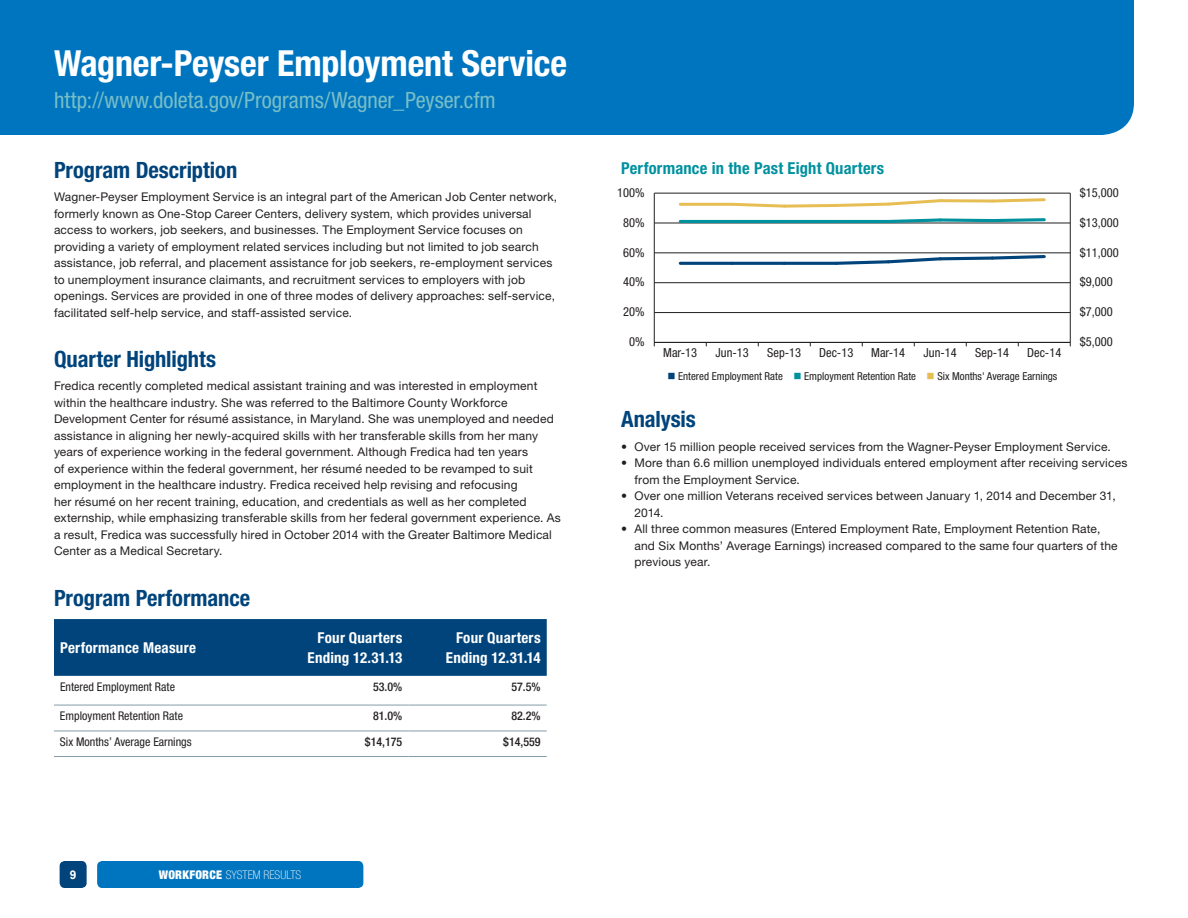
<style>
.page{position:relative;width:1188px;height:918px;background:#fff}
.page>*{position:absolute;margin:0;border:0;box-sizing:border-box;transform-origin:0 0}
.t1{font:700 condensed 36px "Helvetica Neue LT Pro";letter-spacing:-.005em;color:#fff}
.t2{font:700 condensed 22.5px "Helvetica Neue LT Pro";letter-spacing:-.005em;color:#00447b}
.t3{font:condensed 22.5px "Helvetica Neue LT Pro";letter-spacing:-.005em;color:#77bec7}
.t4{font:700 condensed 16.5px "Helvetica Neue LT Pro";letter-spacing:.015em;color:#00919f}
.Tbl_Hdr_R{font:700 condensed 15px "Helvetica Neue LT Pro";letter-spacing:.015em;color:#fff}
.Tbl_Hdr{font:700 condensed 15px "Helvetica Neue LT Pro";letter-spacing:.015em;color:#fff}
.t5{font:condensed 12.45px "Helvetica Neue LT Pro";color:#231f20}
.t6{font:12px/16.5px "Helvetica Neue LT Pro";letter-spacing:.015em;color:#231f20}
.Tbl_Body{font:condensed 12px "Helvetica Neue LT Pro";color:#231f20}
.Tbl_Body_R{font:500 condensed 12px "Helvetica Neue LT Pro";color:#231f20}
.t7{font:100 condensed 12px "Helvetica Neue LT Pro";color:#fff}
.t8{font:700 12px "Arial";color:#fff}
.t9{font:condensed 10.95px "Helvetica Neue LT Pro";color:#231f20}
.s1{font-weight:900}
.s2{color:#00447b}
.s3{color:#00919f}
.s4{color:#e7be53}
</style>
<div class="page">
<div style="left:0;top:0;width:1134px;height:135px;background:#0075bf"></div>
<div style="left:54px;top:619px;width:493px;height:57px;background:#00447b"></div>
<hr style="left:54px;top:705px;width:216px;height:1px;background:#839ca9">
<hr style="left:270px;top:705px;width:138px;height:1px;background:#839ca9">
<hr style="left:408px;top:705px;width:139px;height:1px;background:#839ca9">
<hr style="left:54px;top:731px;width:216px;height:1px;background:#839ca9">
<hr style="left:270px;top:731px;width:138px;height:1px;background:#839ca9">
<hr style="left:408px;top:731px;width:139px;height:1px;background:#839ca9">
<hr style="left:54px;top:756px;width:216px;height:1px;background:#839ca9">
<hr style="left:270px;top:756px;width:138px;height:1px;background:#839ca9">
<hr style="left:408px;top:756px;width:139px;height:1px;background:#839ca9">
<hr style="left:654px;top:193px;width:1px;height:149px;background:#231f20">
<hr style="left:654px;top:342px;width:416px;height:1px;background:#231f20">
<hr style="left:654px;top:312px;width:416px;height:1px;background:#231f20">
<hr style="left:654px;top:282px;width:416px;height:1px;background:#231f20">
<hr style="left:654px;top:253px;width:416px;height:1px;background:#231f20">
<hr style="left:654px;top:223px;width:416px;height:1px;background:#231f20">
<hr style="left:654px;top:193px;width:416px;height:1px;background:#231f20">
<hr style="left:680px;top:220px;width:52px;height:3px;background:#00919f">
<hr style="left:732px;top:220px;width:52px;height:3px;background:#00919f">
<hr style="left:784px;top:220px;width:52px;height:3px;background:#00919f">
<hr style="left:836px;top:220px;width:52px;height:3px;background:#00919f">
<svg style="left:885px;top:218px;width:162px;height:6px"></svg>
<hr style="left:680px;top:262px;width:52px;height:3px;background:#00447b">
<hr style="left:732px;top:262px;width:52px;height:3px;background:#00447b">
<hr style="left:784px;top:262px;width:52px;height:3px;background:#00447b">
<svg style="left:833px;top:253px;width:214px;height:12px"></svg>
<hr style="left:1070px;top:193px;width:1px;height:149px;background:#231f20">
<hr style="left:680px;top:203px;width:52px;height:3px;background:#e7be53">
<svg style="left:729px;top:199px;width:211px;height:9px"></svg>
<svg style="left:940px;top:199px;width:49px;height:4px"></svg>
<svg style="left:989px;top:198px;width:57px;height:5px"></svg>
<div style="left:97px;top:861px;width:266px;height:27px;background:#0075bf;border-radius:5px"></div>
<div style="left:60px;top:861px;width:27px;height:27px;background:#00447b;border-radius:5px"></div>
<h2 class="t1" style="left:54px;top:41px;width:515px">Wagner-Peyser Employment Service</h2>
<p class="t3" style="left:54px;top:87px;width:443px">http://www.doleta.gov/Programs/Wagner_Peyser.cfm</p>
<h3 class="t2" style="left:54px;top:156px;width:185px">Program Description</h3>
<p class="t6" style="left:54px;top:189px;width:505px">Wagner-Peyser Employment Service is an integral part of the American Job Center network, formerly known as One-Stop Career Centers, delivery system, which provides universal access to workers, job seekers, and businesses. The Employment Service focuses on providing a variety of employment related services including but not limited to job search assistance, job referral, and placement assistance for job seekers, re-employment services to unemployment insurance claimants, and recruitment services to employers with job openings. Services are provided in one of three modes of delivery approaches: self-service, facilitated self-help service, and staff-assisted service.</p>
<h3 class="t2" style="left:54px;top:345px;width:164px">Quarter Highlights</h3>
<p class="t6" style="left:54px;top:378px;width:508px">Fredica recently completed medical assistant training and was interested in employment within the healthcare industry. She was referred to the Baltimore County Workforce Development Center for résumé assistance, in Maryland. She was unemployed and needed assistance in aligning her newly-acquired skills with her transferable skills from her many years of experience working in the federal government. Although Fredica had ten years<br>of experience within the federal government, her résumé needed to be revamped to suit employment in the healthcare industry. Fredica received help revising and refocusing<br>her résumé on her recent training, education, and credentials as well as her completed externship, while emphasizing transferable skills from her federal government experience. As a result, Fredica was successfully hired in October 2014 with the Greater Baltimore Medical Center as a Medical Secretary.</p>
<h3 class="t2" style="left:54px;top:584px;width:198px">Program Performance</h3>
<p class="Tbl_Hdr" style="left:60px;top:638px;width:137px">Performance Measure</p>
<p class="Tbl_Hdr_R" style="left:318px;top:629px;width:86px">Four Quarters</p>
<p class="Tbl_Hdr_R" style="left:308px;top:648px;width:96px">Ending 12.31.13</p>
<p class="Tbl_Hdr_R" style="left:456px;top:629px;width:86px">Four Quarters</p>
<p class="Tbl_Hdr_R" style="left:446px;top:648px;width:96px">Ending 12.31.14</p>
<p class="Tbl_Body" style="left:60px;top:680px;width:117px">Entered Employment Rate</p>
<p class="Tbl_Body_R" style="left:373px;top:680px;width:31px">53.0%</p>
<p class="Tbl_Body_R" style="left:511px;top:680px;width:31px">57.5%</p>
<p class="Tbl_Body" style="left:60px;top:709px;width:125px">Employment Retention Rate</p>
<p class="Tbl_Body_R" style="left:373px;top:709px;width:31px">81.0%</p>
<p class="Tbl_Body_R" style="left:511px;top:709px;width:31px">82.2%</p>
<p class="Tbl_Body" style="left:60px;top:735px;width:133px">Six Months’ Average Earnings</p>
<p class="Tbl_Body_R" style="left:365px;top:735px;width:39px">$14,175</p>
<p class="Tbl_Body_R" style="left:503px;top:735px;width:39px">$14,559</p>
<p class="t8" style="left:70px;top:867px;width:8px">9</p>
<p class="t7" style="left:159px;top:868px;width:144px"><span class="s1">WORKFORCE</span> SYSTEM RESULTS</p>
<p class="t4" style="left:621px;top:158px;width:265px">Performance in the Past Eight Quarters</p>
<p class="t5" style="left:617px;top:185px;width:29px">100%</p>
<p class="t5" style="left:623px;top:215px;width:23px">80%</p>
<p class="t5" style="left:623px;top:245px;width:23px">60%</p>
<p class="t5" style="left:623px;top:275px;width:23px">40%</p>
<p class="t5" style="left:623px;top:305px;width:23px">20%</p>
<p class="t5" style="left:629px;top:335px;width:17px">0%</p>
<p class="t5" style="left:663px;top:345px;width:35px">Mar-13</p>
<p class="t5" style="left:716px;top:345px;width:35px">Jun-13</p>
<p class="t5" style="left:767px;top:345px;width:35px">Sep-13</p>
<p class="t5" style="left:819px;top:345px;width:36px">Dec-13</p>
<p class="t5" style="left:871px;top:345px;width:35px">Mar-14</p>
<p class="t5" style="left:924px;top:345px;width:35px">Jun-14</p>
<p class="t5" style="left:975px;top:345px;width:35px">Sep-14</p>
<p class="t5" style="left:1027px;top:345px;width:36px">Dec-14</p>
<p class="t9" style="left:667px;top:370px;width:391px"><span class="s2">■</span> Entered Employment Rate <span class="s3">■</span> Employment Retention Rate <span class="s4">■</span> Six Months' Average Earnings</p>
<p class="t5" style="left:1080px;top:185px;width:40px">$15,000</p>
<p class="t5" style="left:1080px;top:215px;width:40px">$13,000</p>
<p class="t5" style="left:1080px;top:245px;width:40px">$11,000</p>
<p class="t5" style="left:1080px;top:275px;width:34px">$9,000</p>
<p class="t5" style="left:1080px;top:305px;width:34px">$7,000</p>
<p class="t5" style="left:1080px;top:335px;width:34px">$5,000</p>
<h3 class="t2" style="left:621px;top:406px;width:76px">Analysis</h3>
<p class="t6" style="left:621px;top:438px;width:491px">• Over 15 million people received services from the Wagner-Peyser Employment Service.</p>
<p class="t6" style="left:634px;top:454px;width:494px;text-indent:-14px">• More than 6.6 million unemployed individuals entered employment after receiving services from the Employment Service.</p>
<p class="t6" style="left:634px;top:487px;width:483px;text-indent:-14px">• Over one million Veterans received services between January 1, 2014 and December 31,<br>2014.</p>
<p class="t6" style="left:634px;top:520px;width:485px;text-indent:-14px">• All three common measures (Entered Employment Rate, Employment Retention Rate, and Six Months’ Average Earnings) increased compared to the same four quarters of the previous year.</p>
</div>
